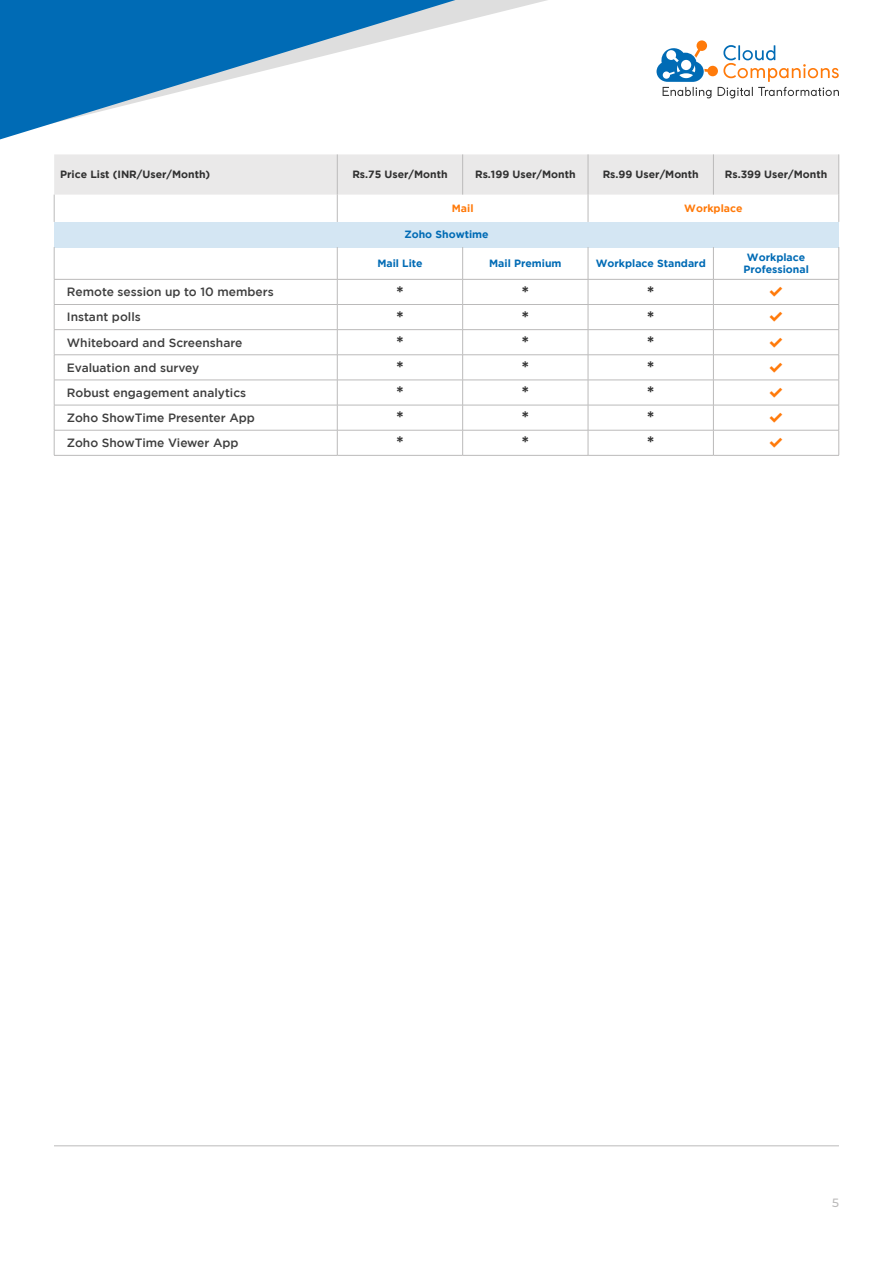
<style>
.page{position:relative;width:893px;height:1263px;background:#fff}
.page>*{position:absolute;margin:0;border:0;box-sizing:border-box;transform-origin:0 0}
.t1{font:700 18px "Gotham";color:#303030}
.t2{font:500 12px "Gotham";color:#3e3e3e}
.t3{font:500 12px "Montserrat";color:#bbbaba}
.t4{font:700 10.5px "Gotham";color:#303030}
.t5{font:700 10.5px/12.6px "Gotham";color:#006bb5;text-align:center}
.t6{font:700 10.5px "Gotham";color:#ff7a0a}
</style>
<div class="page">
<svg style="left:656px;top:40px;width:183px;height:58px"></svg>
<hr style="left:54px;top:1145px;width:785px;height:1px;background:#bbbaba">
<svg style="left:455px;top:0;width:92px;height:23px;fill:#e3e3e3"></svg>
<svg style="left:0;top:0;width:455px;height:139px;fill:#006bb5"></svg>
<div style="left:54px;top:222px;width:785px;height:25px;background:#d4e6f3"></div>
<svg style="left:54px;top:154px;width:785px;height:68px"></svg>
<hr style="left:54px;top:247px;width:1px;height:32px;background:#bbbaba">
<hr style="left:337px;top:247px;width:1px;height:32px;background:#bbbaba">
<hr style="left:462px;top:247px;width:1px;height:32px;background:#bbbaba">
<hr style="left:588px;top:247px;width:1px;height:32px;background:#bbbaba">
<hr style="left:713px;top:247px;width:1px;height:32px;background:#bbbaba">
<hr style="left:838px;top:247px;width:1px;height:32px;background:#bbbaba">
<hr style="left:54px;top:279px;width:283px;height:1px;background:#bbbaba">
<hr style="left:337px;top:279px;width:126px;height:1px;background:#bbbaba">
<hr style="left:463px;top:279px;width:125px;height:1px;background:#bbbaba">
<hr style="left:588px;top:279px;width:125px;height:1px;background:#bbbaba">
<hr style="left:713px;top:279px;width:126px;height:1px;background:#bbbaba">
<hr style="left:54px;top:304px;width:283px;height:1px;background:#bbbaba">
<hr style="left:337px;top:304px;width:126px;height:1px;background:#bbbaba">
<hr style="left:463px;top:304px;width:125px;height:1px;background:#bbbaba">
<hr style="left:588px;top:304px;width:125px;height:1px;background:#bbbaba">
<hr style="left:713px;top:304px;width:126px;height:1px;background:#bbbaba">
<hr style="left:54px;top:329px;width:283px;height:1px;background:#bbbaba">
<hr style="left:337px;top:329px;width:126px;height:1px;background:#bbbaba">
<hr style="left:463px;top:329px;width:125px;height:1px;background:#bbbaba">
<hr style="left:588px;top:329px;width:125px;height:1px;background:#bbbaba">
<hr style="left:713px;top:329px;width:126px;height:1px;background:#bbbaba">
<hr style="left:54px;top:354px;width:283px;height:1px;background:#bbbaba">
<hr style="left:337px;top:354px;width:126px;height:1px;background:#bbbaba">
<hr style="left:463px;top:354px;width:125px;height:1px;background:#bbbaba">
<hr style="left:588px;top:354px;width:125px;height:1px;background:#bbbaba">
<hr style="left:713px;top:354px;width:126px;height:1px;background:#bbbaba">
<hr style="left:54px;top:380px;width:283px;height:1px;background:#bbbaba">
<hr style="left:337px;top:380px;width:126px;height:1px;background:#bbbaba">
<hr style="left:463px;top:380px;width:125px;height:1px;background:#bbbaba">
<hr style="left:588px;top:380px;width:125px;height:1px;background:#bbbaba">
<hr style="left:713px;top:380px;width:126px;height:1px;background:#bbbaba">
<hr style="left:54px;top:405px;width:283px;height:1px;background:#bbbaba">
<hr style="left:337px;top:405px;width:126px;height:1px;background:#bbbaba">
<hr style="left:463px;top:405px;width:125px;height:1px;background:#bbbaba">
<hr style="left:588px;top:405px;width:125px;height:1px;background:#bbbaba">
<hr style="left:713px;top:405px;width:126px;height:1px;background:#bbbaba">
<hr style="left:54px;top:430px;width:283px;height:1px;background:#bbbaba">
<svg style="left:54px;top:280px;width:1px;height:175px"></svg>
<hr style="left:337px;top:430px;width:126px;height:1px;background:#bbbaba">
<svg style="left:337px;top:280px;width:1px;height:175px"></svg>
<hr style="left:463px;top:430px;width:125px;height:1px;background:#bbbaba">
<svg style="left:462px;top:280px;width:1px;height:175px"></svg>
<hr style="left:588px;top:430px;width:125px;height:1px;background:#bbbaba">
<svg style="left:588px;top:280px;width:1px;height:175px"></svg>
<hr style="left:713px;top:430px;width:126px;height:1px;background:#bbbaba">
<svg style="left:713px;top:280px;width:1px;height:175px"></svg>
<svg style="left:838px;top:280px;width:1px;height:175px"></svg>
<hr style="left:54px;top:455px;width:283px;height:1px;background:#bbbaba">
<hr style="left:337px;top:455px;width:126px;height:1px;background:#bbbaba">
<hr style="left:463px;top:455px;width:125px;height:1px;background:#bbbaba">
<hr style="left:588px;top:455px;width:125px;height:1px;background:#bbbaba">
<hr style="left:713px;top:455px;width:126px;height:1px;background:#bbbaba">
<p class="t4" style="left:60px;top:169px;width:152px">Price List (INR/User/Month)</p>
<p class="t4" style="left:352px;top:169px;width:97px">Rs.75 User/Month</p>
<p class="t4" style="left:475px;top:169px;width:102px">Rs.199 User/Month</p>
<p class="t4" style="left:603px;top:169px;width:98px">Rs.99 User/Month</p>
<p class="t4" style="left:725px;top:169px;width:104px">Rs.399 User/Month</p>
<p class="t6" style="left:452px;top:202px;width:23px">Mail</p>
<p class="t6" style="left:684px;top:202px;width:60px">Workplace</p>
<p class="t5" style="left:404px;top:228px;width:86px">Zoho Showtime</p>
<p class="t5" style="left:377px;top:257px;width:47px">Mail Lite</p>
<p class="t5" style="left:489px;top:257px;width:74px">Mail Premium</p>
<p class="t5" style="left:596px;top:257px;width:112px">Workplace Standard</p>
<p class="t5" style="left:743px;top:250px;width:67px">Workplace<br>Professional</p>
<p class="t2" style="left:67px;top:285px;width:208px">Remote session up to 10 members</p>
<h1 class="t1" style="left:396px;top:282px;width:9px">*</h1>
<h1 class="t1" style="left:521px;top:282px;width:9px">*</h1>
<h1 class="t1" style="left:647px;top:282px;width:9px">*</h1>
<p class="t2" style="left:67px;top:310px;width:75px">Instant polls</p>
<h1 class="t1" style="left:396px;top:307px;width:9px">*</h1>
<h1 class="t1" style="left:521px;top:307px;width:9px">*</h1>
<h1 class="t1" style="left:647px;top:307px;width:9px">*</h1>
<p class="t2" style="left:67px;top:335px;width:177px">Whiteboard and Screenshare</p>
<h1 class="t1" style="left:396px;top:332px;width:9px">*</h1>
<h1 class="t1" style="left:521px;top:332px;width:9px">*</h1>
<h1 class="t1" style="left:647px;top:332px;width:9px">*</h1>
<p class="t2" style="left:67px;top:361px;width:134px">Evaluation and survey</p>
<h1 class="t1" style="left:396px;top:357px;width:9px">*</h1>
<h1 class="t1" style="left:521px;top:357px;width:9px">*</h1>
<h1 class="t1" style="left:647px;top:357px;width:9px">*</h1>
<p class="t2" style="left:67px;top:386px;width:181px">Robust engagement analytics</p>
<h1 class="t1" style="left:396px;top:382px;width:9px">*</h1>
<h1 class="t1" style="left:521px;top:382px;width:9px">*</h1>
<h1 class="t1" style="left:647px;top:382px;width:9px">*</h1>
<p class="t2" style="left:67px;top:411px;width:189px">Zoho ShowTime Presenter App</p>
<h1 class="t1" style="left:396px;top:407px;width:9px">*</h1>
<h1 class="t1" style="left:521px;top:407px;width:9px">*</h1>
<h1 class="t1" style="left:647px;top:407px;width:9px">*</h1>
<p class="t2" style="left:67px;top:436px;width:173px">Zoho ShowTime Viewer App</p>
<h1 class="t1" style="left:396px;top:433px;width:9px">*</h1>
<h1 class="t1" style="left:521px;top:433px;width:9px">*</h1>
<h1 class="t1" style="left:647px;top:433px;width:9px">*</h1>
<p class="t3" style="left:832px;top:1194px;width:8px">5</p>
</div>
